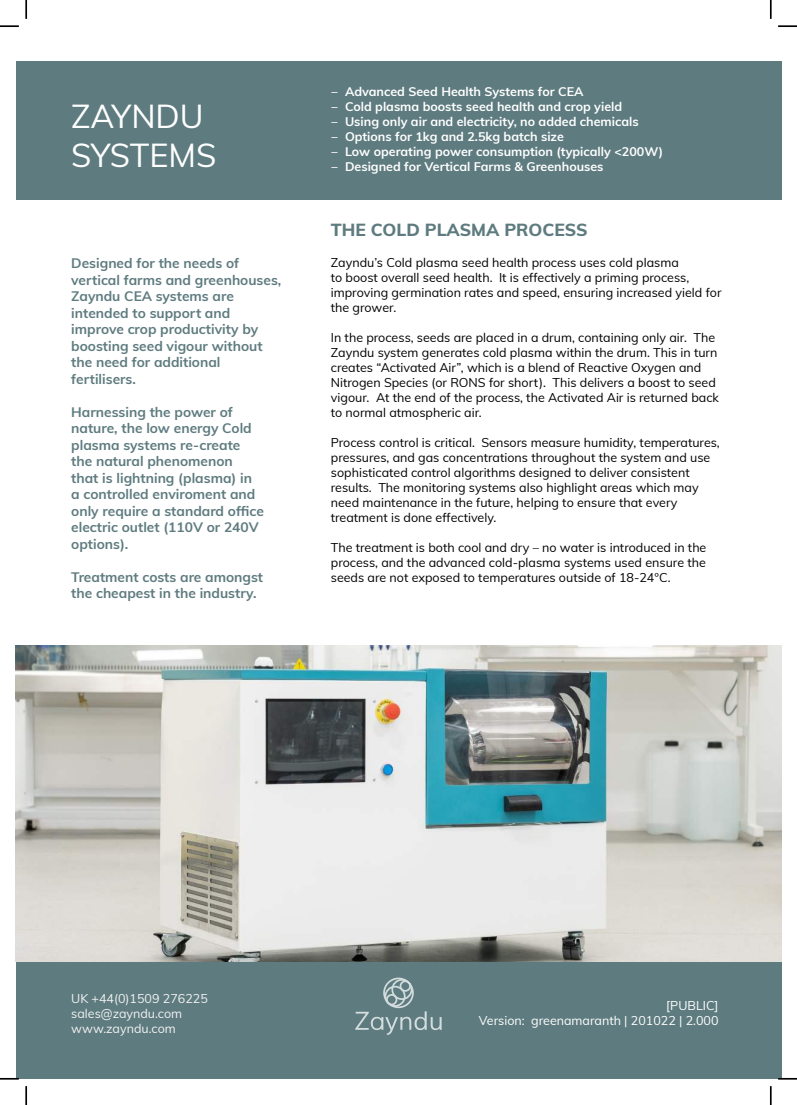
<style>
.page{position:relative;width:797px;height:1105px;background:#fff}
.page>*{position:absolute;margin:0;border:0;box-sizing:border-box;transform-origin:0 0}
.t1{font:32.5px/39px "Muli";color:#fff}
.t2{font:800 17.5px "Muli";color:#5e7b7f}
.t3{font:700 13.75px/16.5px "Muli";color:#5e7b7f}
.t4{font:12.5px/15px "Muli";color:#000}
.t5{font:700 12.5px/15px "Muli";color:#fff}
.t6{font:12.5px/15px "Muli";color:#f2f2f2}
.t7{font:12.5px/15px "Muli";color:#fff;text-align:right}
.s1{font-weight:400}
</style>
<div class="page">
<div style="left:16px;top:962px;width:765px;height:117px;background:#5e7b7f"></div>
<div style="left:383px;top:977px;width:31px;height:31px;border:2px solid #d3ddde;border-radius:50%"></div>
<div style="left:399px;top:980px;width:12px;height:12px;border:2px solid #d3ddde;border-radius:50%"></div>
<div style="left:386px;top:994px;width:11px;height:11px;border:2px solid #d3ddde;border-radius:50%"></div>
<div style="left:391px;top:979px;width:21px;height:21px;border:2px solid #d3ddde;border-radius:50%"></div>
<div style="left:384px;top:986px;width:21px;height:21px;border:2px solid #d3ddde;border-radius:50%"></div>
<svg style="left:355px;top:1011px;width:87px;height:24px"></svg>
<div style="left:16px;top:62px;width:765px;height:138px;background:#5e7b7f"></div>
<img style="left:16px;top:645px;width:765px;height:317px">
<svg style="left:0;top:25px;width:19px;height:2px"></svg>
<svg style="left:778px;top:25px;width:19px;height:2px"></svg>
<svg style="left:0;top:1078px;width:19px;height:1px"></svg>
<svg style="left:778px;top:1078px;width:19px;height:1px"></svg>
<svg style="left:25px;top:0;width:2px;height:19px"></svg>
<svg style="left:25px;top:1086px;width:2px;height:19px"></svg>
<svg style="left:770px;top:0;width:1px;height:19px"></svg>
<svg style="left:770px;top:1086px;width:1px;height:19px"></svg>
<h1 class="t1" style="left:71px;top:100px;width:146px">ZAYNDU<br>SYSTEMS</h1>
<p class="t3" style="left:71px;top:256px;width:211px">Designed for the needs of vertical farms and greenhouses,<br>Zayndu CEA systems are intended to support and improve crop productivity by boosting seed vigour without the need for additional fertilisers.</p>
<p class="t3" style="left:71px;top:405px;width:194px">Harnessing the power of nature, the low energy Cold plasma systems re-create the natural phenomenon<br>that is lightning (plasma) in a controlled enviroment and only require a standard of昀椀ce electric outlet (110V or 240V options).</p>
<p class="t3" style="left:71px;top:570px;width:193px">Treatment costs are amongst the cheapest in the industry.</p>
<p class="t5" style="left:331px;top:85px;width:334px"><span class="s1">−</span> Advanced Seed Health Systems for CEA<br><span class="s1">−</span> Cold plasma boosts seed health and crop yield<br><span class="s1">−</span> Using only air and electricity, no added chemicals<br><span class="s1">−</span> Options for 1kg and 2.5kg batch size<br><span class="s1">−</span> Low operating power consumption (typically &lt;200W) <span class="s1">−</span> Designed for Vertical Farms &amp; Greenhouses</p>
<h2 class="t2" style="left:331px;top:220px;width:258px">THE COLD PLASMA PROCESS</h2>
<p class="t4" style="left:331px;top:256px;width:392px">Zayndu’s Cold plasma seed health process uses cold plasma<br>to boost overall seed health. It is effectively a priming process, improving germination rates and speed, ensuring increased yield for the grower.</p>
<p class="t4" style="left:331px;top:331px;width:389px">In the process, seeds are placed in a drum, containing only air. The Zayndu system generates cold plasma within the drum. This in turn creates “Activated Air”, which is a blend of Reactive Oxygen and Nitrogen Species (or RONS for short). This delivers a boost to seed vigour. At the end of the process, the Activated Air is returned back to normal atmospheric air.</p>
<p class="t4" style="left:331px;top:436px;width:390px">Process control is critical. Sensors measure humidity, temperatures, pressures, and gas concentrations throughout the system and use sophisticated control algorithms designed to deliver consistent results. The monitoring systems also highlight areas which may need maintenance in the future, helping to ensure that every treatment is done effectively.</p>
<p class="t4" style="left:331px;top:541px;width:377px;text-align:justify">The treatment is both cool and dry – no water is introduced in the process, and the advanced cold-plasma systems used ensure the seeds are not exposed to temperatures outside of 18-24°C.</p>
<p class="t6" style="left:71px;top:992px;width:138px">UK +44(0)1509 276225 sales@zayndu.com www.zayndu.com</p>
<p class="t7" style="left:479px;top:1000px;width:241px">[PUBLIC]<br>Version: greenamaranth | 201022 | 2.000</p>
</div>
